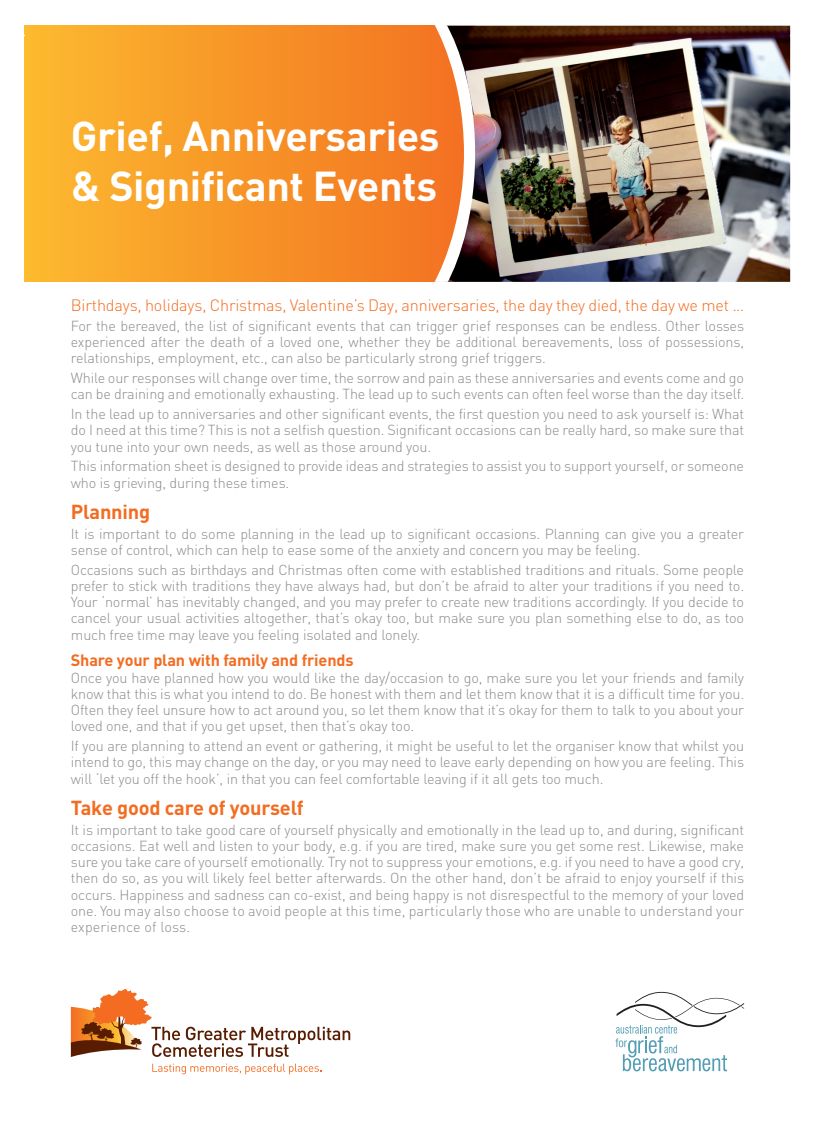
<style>
.page{position:relative;width:815px;height:1124px;background:#fff}
.page>*{position:absolute;margin:0;border:0;box-sizing:border-box;transform-origin:0 0}
.t1{font:700 41.25px/49.5px "DIN";letter-spacing:-.01em;color:#fff}
.t2{font:700 20px "DIN";letter-spacing:-.01em;color:#f36c21}
.t3{font:300 16.25px "DIN";letter-spacing:-.01em;color:#f36c21}
.t4{font:700 16.25px "DIN";letter-spacing:-.01em;color:#f36c21}
.t5{font:300 14.38px/16.2px "DIN";letter-spacing:-.01em;color:#8a8b8f;text-align:justify}
</style>
<div class="page">
<div style="left:25px;top:25px;width:450px;height:257px;background:linear-gradient(to right,#fcba2f,#f26f21)"></div>
<img style="left:475px;top:26px;width:315px;height:256px">
<svg style="left:435px;top:25px;width:40px;height:257px"></svg>
<svg style="left:152px;top:1063px;width:169px;height:11px"></svg>
<svg style="left:71px;top:988px;width:279px;height:68px"></svg>
<svg style="left:615px;top:991px;width:129px;height:80px"></svg>
<h1 class="t1" style="left:71px;top:110px;width:370px">Grief, Anniversaries &amp; Significant Events</h1>
<p class="t3" style="left:71px;top:295px;width:675px">Birthdays, holidays, Christmas, Valentine’s Day, anniversaries, the day they died, the day we met …</p>
<p class="t5" style="left:71px;top:317px;width:675px">For the bereaved, the list of significant events that can trigger grief responses can be endless. Other losses experienced after the death of a loved one, whether they be additional bereavements, loss of possessions, relationships, employment, etc., can also be particularly strong grief triggers.</p>
<p class="t5" style="left:71px;top:369px;width:675px">While our responses will change over time, the sorrow and pain as these anniversaries and events come and go can be draining and emotionally exhausting. The lead up to such events can often feel worse than the day itself.</p>
<p class="t5" style="left:71px;top:405px;width:675px">In the lead up to anniversaries and other significant events, the first question you need to ask yourself is: What do I need at this time? This is not a selfish question. Significant occasions can be really hard, so make sure that you tune into your own needs, as well as those around you.</p>
<p class="t5" style="left:71px;top:458px;width:675px">This information sheet is designed to provide ideas and strategies to assist you to support yourself, or someone who is grieving, during these times.</p>
<h2 class="t2" style="left:71px;top:498px;width:81px">Planning</h2>
<p class="t5" style="left:71px;top:525px;width:675px">It is important to do some planning in the lead up to significant occasions. Planning can give you a greater sense of control, which can help to ease some of the anxiety and concern you may be feeling.</p>
<p class="t5" style="left:71px;top:561px;width:675px">Occasions such as birthdays and Christmas often come with established traditions and rituals. Some people prefer to stick with traditions they have always had, but don’t be afraid to alter your traditions if you need to.<br>Your ‘normal’ has inevitably changed, and you may prefer to create new traditions accordingly. If you decide to cancel your usual activities altogether, that’s okay too, but make sure you plan something else to do, as too much free time may leave you feeling isolated and lonely.</p>
<p class="t4" style="left:71px;top:649px;width:284px">Share your plan with family and friends</p>
<p class="t5" style="left:71px;top:669px;width:675px">Once you have planned how you would like the day/occasion to go, make sure you let your friends and family know that this is what you intend to do. Be honest with them and let them know that it is a difficult time for you.<br>Often they feel unsure how to act around you, so let them know that it’s okay for them to talk to you about your loved one, and that if you get upset, then that’s okay too.</p>
<p class="t5" style="left:71px;top:737px;width:675px">If you are planning to attend an event or gathering, it might be useful to let the organiser know that whilst you intend to go, this may change on the day, or you may need to leave early depending on how you are feeling. This will ‘let you off the hook’, in that you can feel comfortable leaving if it all gets too much.</p>
<h2 class="t2" style="left:71px;top:794px;width:234px">Take good care of yourself</h2>
<p class="t5" style="left:71px;top:821px;width:675px">It is important to take good care of yourself physically and emotionally in the lead up to, and during, significant occasions. Eat well and listen to your body, e.g. if you are tired, make sure you get some rest. Likewise, make sure you take care of yourself emotionally. Try not to suppress your emotions, e.g. if you need to have a good cry, then do so, as you will likely feel better afterwards. On the other hand, don’t be afraid to enjoy yourself if this occurs. Happiness and sadness can co-exist, and being happy is not disrespectful to the memory of your loved one. You may also choose to avoid people at this time, particularly those who are unable to understand your experience of loss.</p>
</div>
